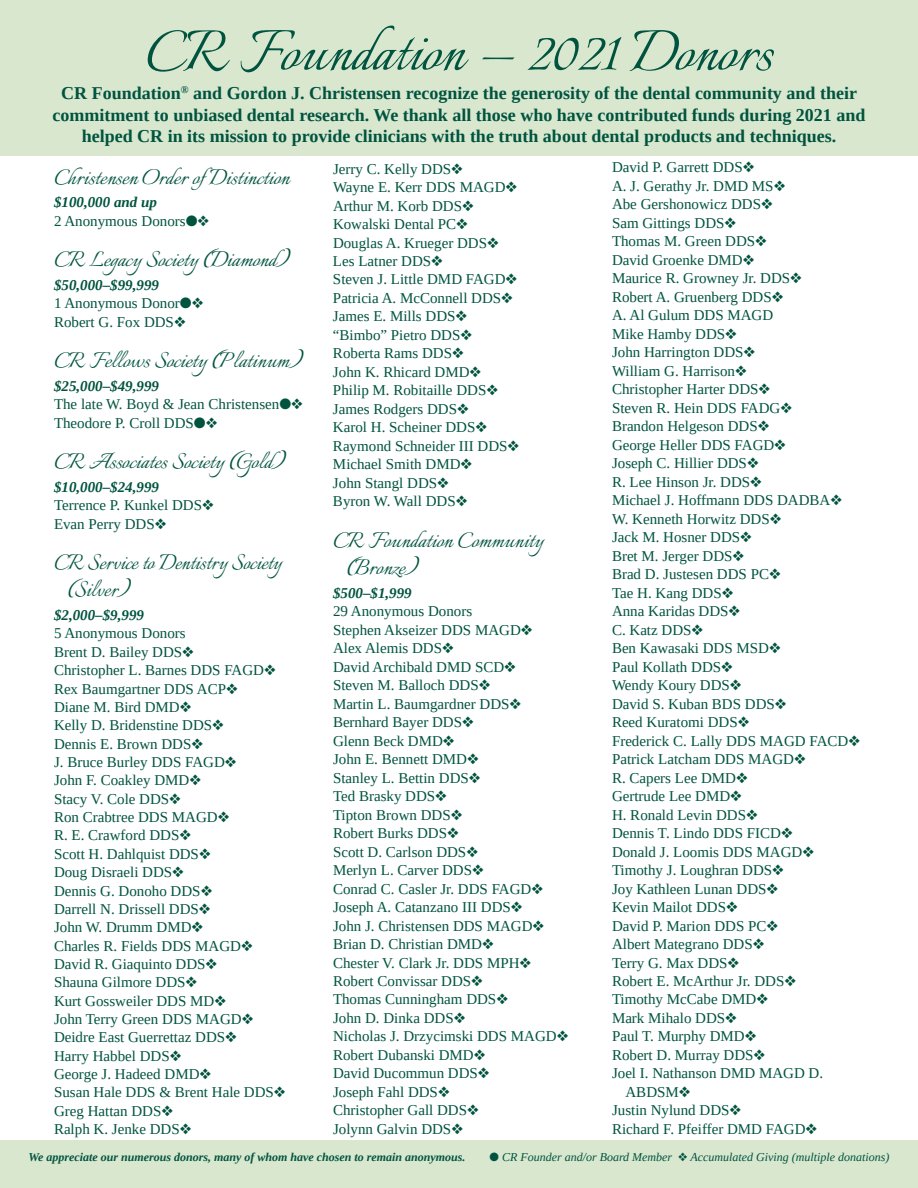
<style>
.page{position:relative;width:918px;height:1188px;background:#fff}
.page>*{position:absolute;margin:0;border:0;box-sizing:border-box;transform-origin:0 0}
.t1{font:72px "Italianno";color:#00543f}
.t2{font:27px/27.2px "Italianno";color:#00543f}
.t3{font:27px/27px "Italianno";color:#00543f;scale:.96 1}
.t4{font:700 18px/21.6px "Tinos";color:#00543f;text-align:center}
.t5{font:15px/18.5px "Tinos";color:#00543f}
.t6{font:italic 700 15px "Tinos";color:#00543f}
.t7{font:italic 700 12px "Tinos";color:#00543f}
.t8{font:italic 12px "Tinos";color:#00543f}
.s1{font-weight:700;font-style:italic}
</style>
<div class="page">
<div style="left:0;top:0;width:918px;height:156px;background:#d9e7cf"></div>
<div style="left:0;top:1141px;width:918px;height:47px;background:#d9e7cf"></div>
<h1 class="t1" style="left:145px;top:12px;width:630px">CR Foundation — 2021 Donors</h1>
<p class="t4" style="left:52px;top:82px;width:815px">CR Foundation<sup>®</sup> and Gordon J. Christensen recognize the generosity of the dental community and their commitment to unbiased dental research. We thank all those who have contributed funds during 2021 and helped CR in its mission to provide clinicians with the truth about dental products and techniques.</p>
<h2 class="t2" style="left:54px;top:165px;width:237px">Christensen Order ofDistinction</h2>
<p class="t5" style="left:54px;top:193px;width:157px"><span class="s1">$100,000 and up<br></span>2 Anonymous Donors●❖</p>
<h2 class="t2" style="left:54px;top:248px;width:238px">CR Legacy Society (Diamond)</h2>
<p class="t5" style="left:54px;top:276px;width:151px"><span class="s1">$50,000–$99,999<br></span>1 Anonymous Donor●❖<br>Robert G. Fox DDS❖</p>
<h2 class="t2" style="left:54px;top:349px;width:251px">CR Fellows Society (Platinum)</h2>
<p class="t5" style="left:54px;top:377px;width:250px"><span class="s1">$25,000–$49,999<br></span>The late W. Boyd &amp; Jean Christensen●❖<br>Theodore P. Croll DDS●❖</p>
<h2 class="t2" style="left:54px;top:450px;width:234px">CR Associates Society (Gold)</h2>
<p class="t5" style="left:54px;top:478px;width:161px"><span class="s1">$10,000–$24,999<br></span>Terrence P. Kunkel DDS❖<br>Evan Perry DDS❖</p>
<h2 class="t3" style="left:68px;top:551px;width:225px;text-indent:-14px">CR Service to Dentistry Society (Silver)</h2>
<p class="t6" style="left:54px;top:605px;width:91px">$2,000–$9,999</p>
<p class="t5" style="left:54px;top:624px;width:233px">5 Anonymous Donors<br>Brent D. Bailey DDS❖<br>Christopher L. Barnes DDS FAGD❖<br>Rex Baumgartner DDS ACP❖<br>Diane M. Bird DMD❖<br>Kelly D. Bridenstine DDS❖<br>Dennis E. Brown DDS❖<br>J. Bruce Burley DDS FAGD❖<br>John F. Coakley DMD❖<br>Stacy V. Cole DDS❖<br>Ron Crabtree DDS MAGD❖<br>R. E. Crawford DDS❖<br>Scott H. Dahlquist DDS❖<br>Doug Disraeli DDS❖<br>Dennis G. Donoho DDS❖<br>Darrell N. Drissell DDS❖<br>John W. Drumm DMD❖<br>Charles R. Fields DDS MAGD❖<br>David R. Giaquinto DDS❖<br>Shauna Gilmore DDS❖<br>Kurt Gossweiler DDS MD❖<br>John Terry Green DDS MAGD❖<br>Deidre East Guerrettaz DDS❖<br>Harry Habbel DDS❖<br>George J. Hadeed DMD❖<br>Susan Hale DDS &amp; Brent Hale DDS❖<br>Greg Hattan DDS❖<br>Ralph K. Jenke DDS❖</p>
<p class="t5" style="left:333px;top:159px;width:188px">Jerry C. Kelly DDS❖<br>Wayne E. Kerr DDS MAGD❖<br>Arthur M. Korb DDS❖<br>Kowalski Dental PC❖<br>Douglas A. Krueger DDS❖<br>Les Latner DDS❖<br>Steven J. Little DMD FAGD❖<br>Patricia A. McConnell DDS❖<br>James E. Mills DDS❖ “Bimbo” Pietro DDS❖<br>Roberta Rams DDS❖<br>John K. Rhicard DMD❖<br>Philip M. Robitaille DDS❖<br>James Rodgers DDS❖<br>Karol H. Scheiner DDS❖<br>Raymond Schneider III DDS❖<br>Michael Smith DMD❖<br>John Stangl DDS❖<br>Byron W. Wall DDS❖</p>
<h2 class="t2" style="left:346px;top:529px;width:199px;text-indent:-14px">CR Foundation Community (Bronze)</h2>
<p class="t6" style="left:333px;top:583px;width:80px">$500–$1,999</p>
<p class="t5" style="left:333px;top:602px;width:237px">29 Anonymous Donors<br>Stephen Akseizer DDS MAGD❖<br>Alex Alemis DDS❖<br>David Archibald DMD SCD❖<br>Steven M. Balloch DDS❖<br>Martin L. Baumgardner DDS❖<br>Bernhard Bayer DDS❖<br>Glenn Beck DMD❖<br>John E. Bennett DMD❖<br>Stanley L. Bettin DDS❖<br>Ted Brasky DDS❖<br>Tipton Brown DDS❖<br>Robert Burks DDS❖<br>Scott D. Carlson DDS❖<br>Merlyn L. Carver DDS❖<br>Conrad C. Casler Jr. DDS FAGD❖<br>Joseph A. Catanzano III DDS❖<br>John J. Christensen DDS MAGD❖<br>Brian D. Christian DMD❖<br>Chester V. Clark Jr. DDS MPH❖<br>Robert Convissar DDS❖<br>Thomas Cunningham DDS❖<br>John D. Dinka DDS❖<br>Nicholas J. Drzycimski DDS MAGD❖<br>Robert Dubanski DMD❖<br>David Ducommun DDS❖<br>Joseph Fahl DDS❖<br>Christopher Gall DDS❖<br>Jolynn Galvin DDS❖</p>
<p class="t5" style="left:612px;top:158px;width:144px">David P. Garrett DDS❖</p>
<p class="t5" style="left:612px;top:176px;width:175px">A. J. Gerathy Jr. DMD MS❖</p>
<p class="t5" style="left:612px;top:195px;width:162px">Abe Gershonowicz DDS❖</p>
<p class="t5" style="left:612px;top:213px;width:126px">Sam Gittings DDS❖</p>
<p class="t5" style="left:612px;top:232px;width:157px">Thomas M. Green DDS❖</p>
<p class="t5" style="left:612px;top:250px;width:144px">David Groenke DMD❖</p>
<p class="t5" style="left:612px;top:269px;width:192px">Maurice R. Growney Jr. DDS❖</p>
<p class="t5" style="left:612px;top:287px;width:173px">Robert A. Gruenberg DDS❖</p>
<p class="t5" style="left:612px;top:306px;width:163px">A. Al Gulum DDS MAGD</p>
<p class="t5" style="left:612px;top:324px;width:127px">Mike Hamby DDS❖</p>
<p class="t5" style="left:612px;top:343px;width:145px">John Harrington DDS❖</p>
<p class="t5" style="left:612px;top:361px;width:136px">William G. Harrison❖</p>
<p class="t5" style="left:612px;top:380px;width:160px">Christopher Harter DDS❖</p>
<p class="t5" style="left:612px;top:398px;width:182px">Steven R. Hein DDS FADG❖</p>
<p class="t5" style="left:612px;top:417px;width:159px">Brandon Helgeson DDS❖</p>
<p class="t5" style="left:612px;top:435px;width:176px">George Heller DDS FAGD❖</p>
<p class="t5" style="left:612px;top:454px;width:148px">Joseph C. Hillier DDS❖</p>
<p class="t5" style="left:612px;top:472px;width:152px">R. Lee Hinson Jr. DDS❖</p>
<p class="t5" style="left:612px;top:491px;width:232px">Michael J. Hoffmann DDS DADBA❖</p>
<p class="t5" style="left:612px;top:509px;width:171px">W. Kenneth Horwitz DDS❖</p>
<p class="t5" style="left:612px;top:528px;width:142px">Jack M. Hosner DDS❖</p>
<p class="t5" style="left:612px;top:546px;width:134px">Bret M. Jerger DDS❖</p>
<p class="t5" style="left:612px;top:565px;width:170px">Brad D. Justesen DDS PC❖</p>
<p class="t5" style="left:612px;top:583px;width:123px">Tae H. Kang DDS❖</p>
<p class="t5" style="left:612px;top:602px;width:130px">Anna Karidas DDS❖</p>
<p class="t5" style="left:612px;top:620px;width:93px">C. Katz DDS❖</p>
<p class="t5" style="left:612px;top:639px;width:170px">Ben Kawasaki DDS MSD❖</p>
<p class="t5" style="left:612px;top:657px;width:122px">Paul Kollath DDS❖</p>
<p class="t5" style="left:612px;top:676px;width:131px">Wendy Koury DDS❖</p>
<p class="t5" style="left:612px;top:694px;width:176px">David S. Kuban BDS DDS❖</p>
<p class="t5" style="left:612px;top:713px;width:139px">Reed Kuratomi DDS❖</p>
<p class="t5" style="left:612px;top:731px;width:250px">Frederick C. Lally DDS MAGD FACD❖</p>
<p class="t5" style="left:612px;top:750px;width:195px">Patrick Latcham DDS MAGD❖</p>
<p class="t5" style="left:612px;top:768px;width:137px">R. Capers Lee DMD❖</p>
<p class="t5" style="left:612px;top:787px;width:132px">Gertrude Lee DMD❖</p>
<p class="t5" style="left:612px;top:805px;width:147px">H. Ronald Levin DDS❖</p>
<p class="t5" style="left:612px;top:824px;width:182px">Dennis T. Lindo DDS FICD❖</p>
<p class="t5" style="left:612px;top:842px;width:204px">Donald J. Loomis DDS MAGD❖</p>
<p class="t5" style="left:612px;top:861px;width:174px">Timothy J. Loughran DDS❖</p>
<p class="t5" style="left:612px;top:879px;width:168px">Joy Kathleen Lunan DDS❖</p>
<p class="t5" style="left:612px;top:898px;width:127px">Kevin Mailot DDS❖</p>
<p class="t5" style="left:612px;top:916px;width:168px">David P. Marion DDS PC❖</p>
<p class="t5" style="left:612px;top:935px;width:154px">Albert Mategrano DDS❖</p>
<p class="t5" style="left:612px;top:953px;width:129px">Terry G. Max DDS❖</p>
<p class="t5" style="left:612px;top:972px;width:186px">Robert E. McArthur Jr. DDS❖</p>
<p class="t5" style="left:612px;top:990px;width:158px">Timothy McCabe DMD❖</p>
<p class="t5" style="left:612px;top:1009px;width:127px">Mark Mihalo DDS❖</p>
<p class="t5" style="left:612px;top:1027px;width:146px">Paul T. Murphy DMD❖</p>
<p class="t5" style="left:612px;top:1046px;width:155px">Robert D. Murray DDS❖</p>
<p class="t5" style="left:612px;top:1064px;width:213px">Joel I. Nathanson DMD MAGD D.</p>
<p class="t5" style="left:626px;top:1083px;width:67px">ABDSM❖</p>
<p class="t5" style="left:612px;top:1101px;width:131px">Justin Nylund DDS❖</p>
<p class="t5" style="left:612px;top:1120px;width:207px">Richard F. Pfeiffer DMD FAGD❖</p>
<p class="t7" style="left:28px;top:1149px;width:439px">We appreciate our numerous donors, many of whom have chosen to remain anonymous.</p>
<p class="t8" style="left:490px;top:1149px;width:402px">● CR Founder and/or Board Member ❖ Accumulated Giving (multiple donations)</p>
</div>
